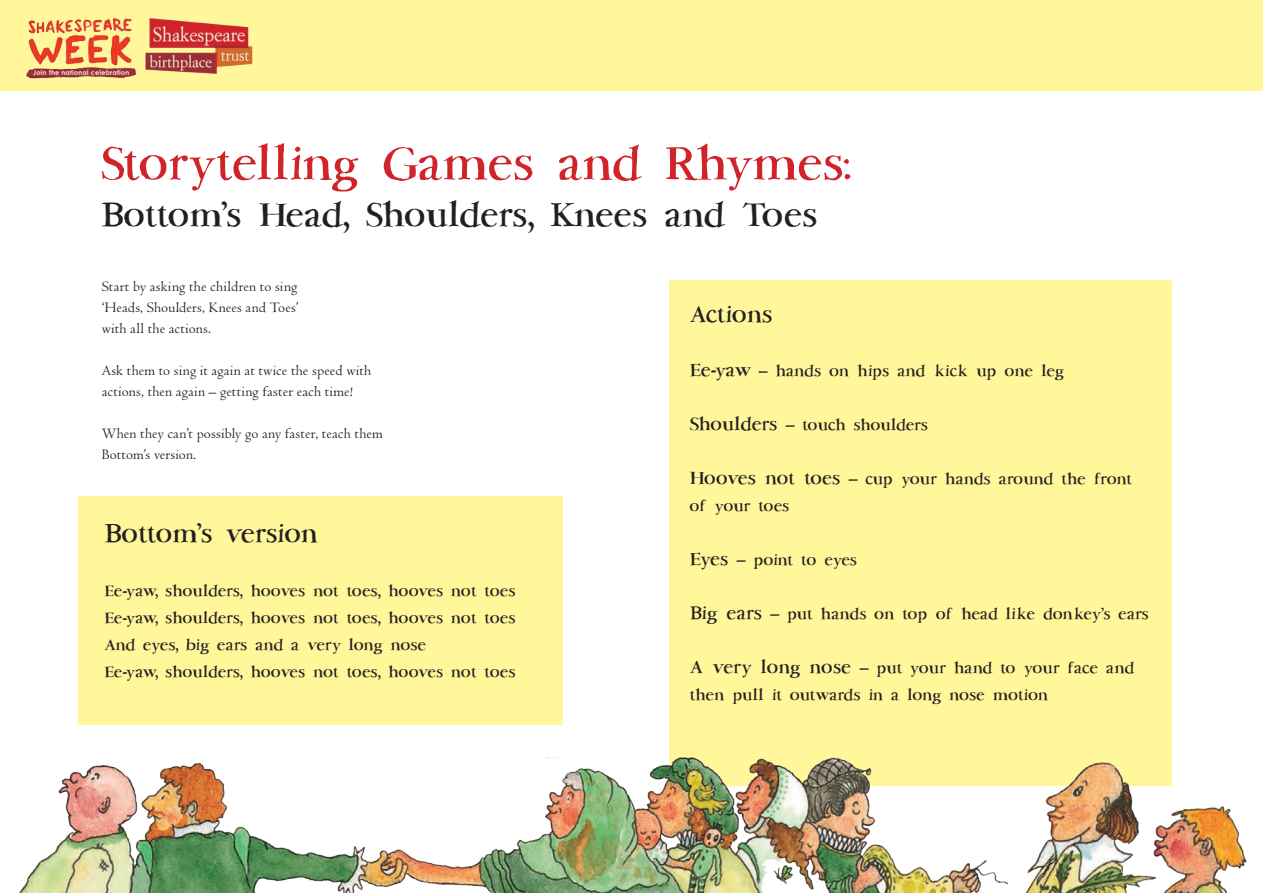
<style>
.page{position:relative;width:1263px;height:893px;background:#fff}
.page>*{position:absolute;margin:0;border:0;box-sizing:border-box;transform-origin:0 0}
.t1{font:54px "Bob Graham";letter-spacing:-.005em;color:#d1232a}
.t2{font:39px "Bob Graham";letter-spacing:-.01em;color:#231f20}
.t3{font:30px "Bob Graham";letter-spacing:-.015em;color:#231f20}
.t4{font:27px "Bob Graham";letter-spacing:.005em;color:#231f20}
.t5{font:18px/27px "Bob Graham";letter-spacing:-.005em;color:#231f20}
.t6{font:15px/21px "Centaur";letter-spacing:.01em;color:#231f20}
.s1{font-size:21px}
</style>
<div class="page">
<div style="left:0;top:0;width:1263px;height:91px;background:#fff79a"></div>
<div style="left:78px;top:496px;width:484px;height:229px;background:#fff79a"></div>
<div style="left:669px;top:280px;width:502px;height:506px;background:#fff79a"></div>
<img style="left:19px;top:754px;width:1228px;height:139px">
<img style="left:26px;top:18px;width:227px;height:61px">
<p class="t1" style="left:102px;top:130px;width:754px">Storytelling Games and Rhymes:</p>
<p class="t2" style="left:102px;top:190px;width:718px">Bottom’s Head, Shoulders, Knees and Toes</p>
<p class="t6" style="left:102px;top:276px;width:197px">Start by asking the children to sing</p>
<p class="t6" style="left:102px;top:297px;width:198px">‘Heads, Shoulders, Knees and Toes’</p>
<p class="t6" style="left:102px;top:318px;width:111px">with all the actions.</p>
<p class="t6" style="left:102px;top:360px;width:271px">Ask them to sing it again at twice the speed with actions, then again – getting faster each time!</p>
<p class="t6" style="left:102px;top:423px;width:283px">When they can’t possibly go any faster, teach them<br>Bottom’s version.</p>
<p class="t3" style="left:105px;top:514px;width:215px">Bottom’s version</p>
<p class="t5" style="left:105px;top:576px;width:413px">Ee-yaw, shoulders, hooves not toes, hooves not toes</p>
<p class="t5" style="left:105px;top:603px;width:413px">Ee-yaw, shoulders, hooves not toes, hooves not toes</p>
<p class="t5" style="left:105px;top:630px;width:324px">And eyes, big ears and a very long nose</p>
<p class="t5" style="left:105px;top:657px;width:413px">Ee-yaw, shoulders, hooves not toes, hooves not toes</p>
<p class="t4" style="left:690px;top:298px;width:84px">Actions</p>
<p class="t5" style="left:690px;top:357px;width:376px"><span class="s1">Ee-yaw</span> – hands on hips and kick up one leg</p>
<p class="t5" style="left:690px;top:411px;width:240px"><span class="s1">Shoulders</span> – touch shoulders</p>
<p class="t5" style="left:690px;top:465px;width:444px"><span class="s1">Hooves not toes</span> – cup your hands around the front of your toes</p>
<p class="t5" style="left:690px;top:546px;width:169px"><span class="s1">Eyes</span> – point to eyes</p>
<p class="t5" style="left:690px;top:600px;width:460px"><span class="s1">Big ears</span> – put hands on top of head like donkey’s ears</p>
<p class="t5" style="left:690px;top:654px;width:446px"><span class="s1">A very long nose</span> – put your hand to your face and then pull it outwards in a long nose motion</p>
</div>
